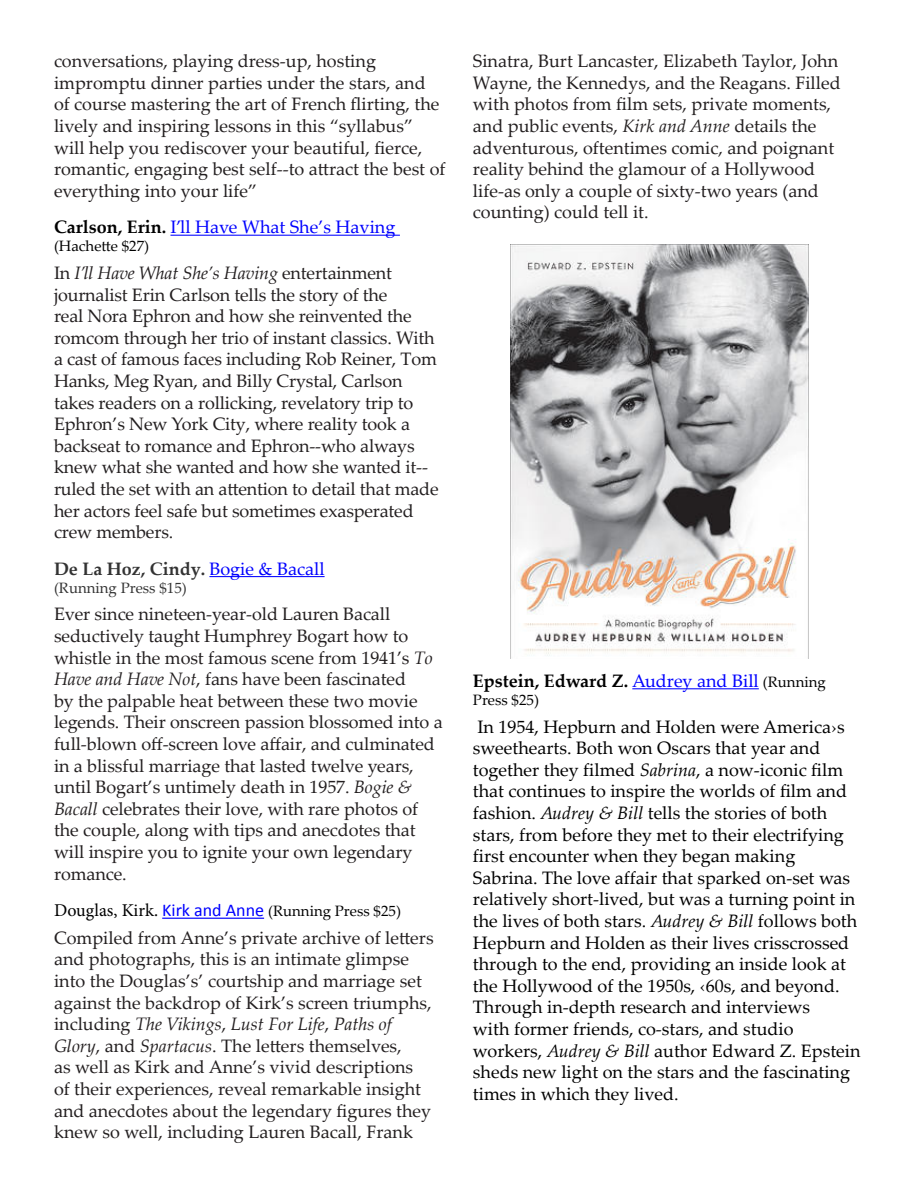
<style>
.page{position:relative;width:918px;height:1188px;background:#fff}
.page>*{position:absolute;margin:0;border:0;box-sizing:border-box;transform-origin:0 0}
.BODY_007{font:18px/21.6px "Palatino Linotype";letter-spacing:-.005em;color:#231f20}
.BODY_007-2{font:18px/21.6px "Palatino Linotype";color:#000}
.t1{font:700 18px "Palatino Linotype";color:#000}
.t2{font:18px "Palatino Linotype";color:#00f}
.t3{font:700 18px "Palatino Linotype";color:#333}
.t4{font:15px "Palatino Linotype";color:#000}
.t5{font:15px "Palatino Linotype";color:#333}
.s1{font-weight:700;color:#000}
.s2{font-style:italic}
.s3{font-weight:400;color:#00f}
.s4{font-family:"Minion Pro";font-size:18px}
.s5{font-family:"Calibri";font-size:18px;color:#00f}
.s6{font-weight:400;font-size:15px}
</style>
<div class="page">
<hr style="left:170px;top:235px;width:230px;height:1px;background:#00f">
<hr style="left:209px;top:576px;width:116px;height:1px;background:#00f">
<hr style="left:162px;top:918px;width:102px;height:1px;background:#00f">
<hr style="left:632px;top:688px;width:127px;height:1px;background:#00f">
<img style="left:511px;top:245px;width:297px;height:411px">
<p class="BODY_007" style="left:54px;top:50px;width:393px">conversations, playing dress-up, hosting impromptu dinner parties under the stars, and of course mastering the art of French flirting, the lively and inspiring lessons in this “syllabus” will help you rediscover your beautiful, fierce, romantic, engaging best self--to attract the best of everything into your life”</p>
<p class="t2" style="left:54px;top:214px;width:343px"><span class="s1">Carlson, Erin.</span> I’ll Have What She’s Having</p>
<p class="t4" style="left:54px;top:236px;width:97px">(Hachette $27)</p>
<p class="BODY_007" style="left:54px;top:261px;width:386px">In <span class="s2">I’ll Have What She’s Having</span> entertainment journalist Erin Carlson tells the story of the<br>real Nora Ephron and how she reinvented the romcom through her trio of instant classics. With a cast of famous faces including Rob Reiner, Tom Hanks, Meg Ryan, and Billy Crystal, Carlson takes readers on a rollicking, revelatory trip to Ephron’s New York City, where reality took a backseat to romance and Ephron--who always knew what she wanted and how she wanted it-- ruled the set with an attention to detail that made her actors feel safe but sometimes exasperated crew members.</p>
<p class="t3" style="left:54px;top:556px;width:272px">De La Hoz, Cindy. <span class="s3">Bogie &amp; Bacall</span></p>
<p class="t5" style="left:54px;top:577px;width:134px">(Running Press $15)</p>
<p class="BODY_007" style="left:54px;top:603px;width:390px">Ever since nineteen-year-old Lauren Bacall seductively taught Humphrey Bogart how to whistle in the most famous scene from 1941’s <span class="s2">To Have and Have Not</span>, fans have been fascinated<br>by the palpable heat between these two movie legends. Their onscreen passion blossomed into a full-blown off-screen love affair, and culminated in a blissful marriage that lasted twelve years, until Bogart’s untimely death in 1957. <span class="s2">Bogie &amp; Bacall</span> celebrates their love, with rare photos of the couple, along with tips and anecdotes that will inspire you to ignite your own legendary romance.</p>
<p class="t4" style="left:54px;top:900px;width:349px"><span class="s4">Douglas, Kirk.</span> <span class="s5">Kirk and Anne</span> (Running Press $25)</p>
<p class="BODY_007" style="left:54px;top:926px;width:381px">Compiled from Anne’s private archive of letters and photographs, this is an intimate glimpse into the Douglas’s’ courtship and marriage set against the backdrop of Kirk’s screen triumphs, including <span class="s2">The Vikings</span>, <span class="s2">Lust For Life</span>, <span class="s2">Paths of Glory</span>, and <span class="s2">Spartacus</span>. The letters themselves,<br>as well as Kirk and Anne’s vivid descriptions<br>of their experiences, reveal remarkable insight and anecdotes about the legendary figures they knew so well, including Lauren Bacall, Frank</p>
<p class="BODY_007" style="left:473px;top:50px;width:369px">Sinatra, Burt Lancaster, Elizabeth Taylor, John Wayne, the Kennedys, and the Reagans. Filled with photos from film sets, private moments, and public events, <span class="s2">Kirk and Anne</span> details the adventurous, oftentimes comic, and poignant reality behind the glamour of a Hollywood life-as only a couple of sixty-two years (and counting) could tell it.</p>
<p class="t1" style="left:473px;top:668px;width:354px">Epstein, Edward Z. <span class="s3">Audrey and Bill</span> <span class="s6">(Running</span></p>
<p class="t4" style="left:473px;top:689px;width:68px">Press $25)</p>
<p class="BODY_007-2" style="left:473px;top:715px;width:389px">In 1954, Hepburn and Holden were America›s sweethearts. Both won Oscars that year and together they filmed <span class="s2">Sabrina</span>, a now-iconic film that continues to inspire the worlds of film and fashion. <span class="s2">Audrey &amp; Bill</span> tells the stories of both stars, from before they met to their electrifying first encounter when they began making Sabrina. The love affair that sparked on-set was relatively short-lived, but was a turning point in the lives of both stars. <span class="s2">Audrey &amp; Bill</span> follows both Hepburn and Holden as their lives crisscrossed through to the end, providing an inside look at the Hollywood of the 1950s, ‹60s, and beyond.<br>Through in-depth research and interviews<br>with former friends, co-stars, and studio workers, <span class="s2">Audrey &amp; Bill</span> author Edward Z. Epstein sheds new light on the stars and the fascinating times in which they lived.</p>
</div>
